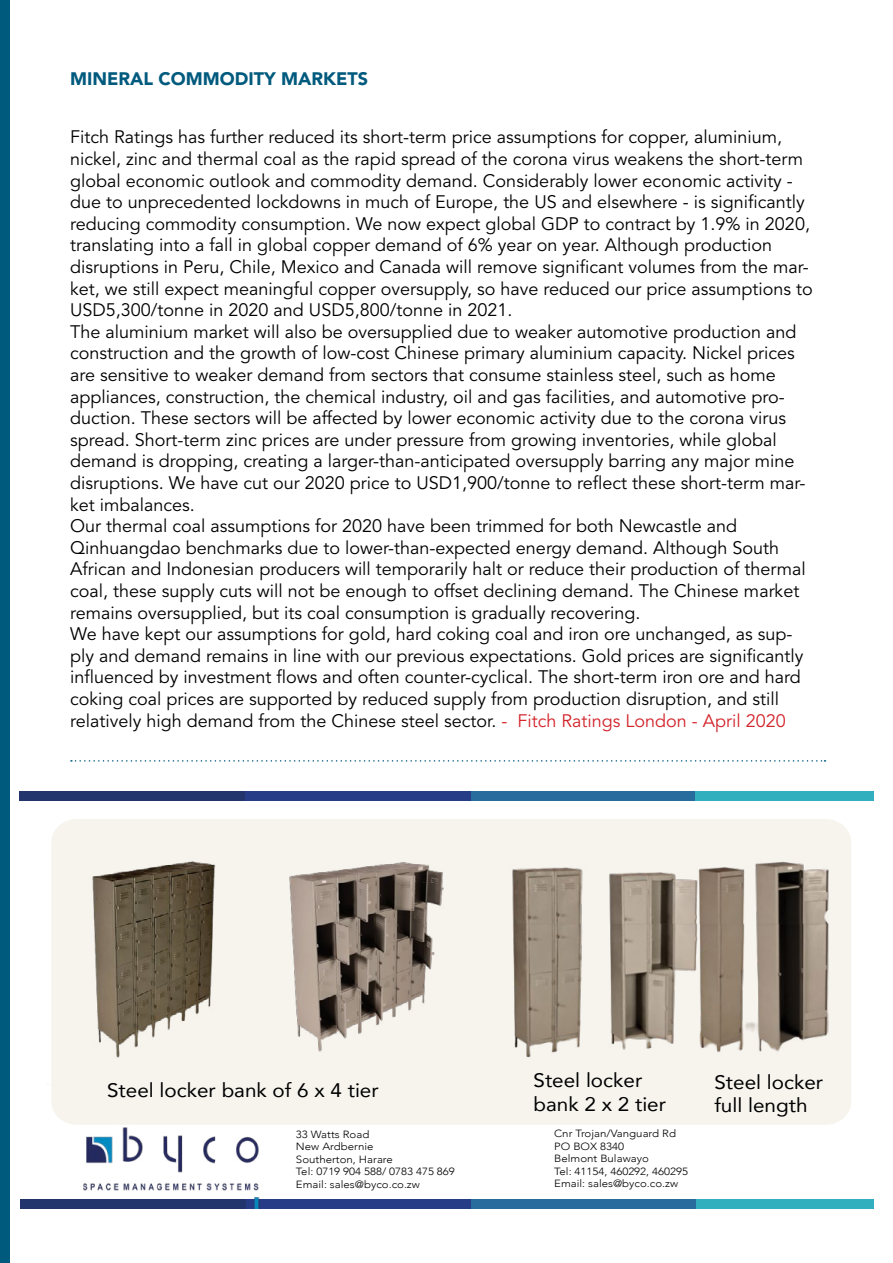
<style>
.page{position:relative;width:893px;height:1263px;background:#fff}
.page>*{position:absolute;margin:0;border:0;box-sizing:border-box;transform-origin:0 0}
.t1{font:19.5px/23.5px "Avenir";color:#000;scale:1.06 1}
.t2{font:18px/21.6px "Avenir LT Std";color:#000}
.t3{font:900 18px "Avenir LT Std";color:#005a7d}
.t4{font:300 10.5px/12.6px "Avenir";color:#000;scale:1.1 1}
.s1{color:#d2232a}
</style>
<div class="page">
<div style="left:0;top:0;width:10px;height:1263px;background:#005a7d"></div>
<svg style="left:71px;top:760px;width:754px;height:2px"></svg>
<div style="left:51px;top:819px;width:800px;height:306px;background:#f7f4ee;border-radius:24px"></div>
<img style="left:297px;top:862px;width:147px;height:190px">
<img style="left:512px;top:861px;width:317px;height:197px">
<img style="left:92px;top:861px;width:205px;height:197px">
<div style="left:20px;top:791px;width:225px;height:9px;background:#23356d"></div>
<div style="left:245px;top:791px;width:226px;height:9px;background:#273c86"></div>
<div style="left:471px;top:791px;width:225px;height:9px;background:#286c9e"></div>
<div style="left:695px;top:791px;width:178px;height:9px;background:#31afbe"></div>
<div style="left:20px;top:1199px;width:226px;height:10px;background:#23356d"></div>
<div style="left:246px;top:1199px;width:226px;height:10px;background:#273c86"></div>
<div style="left:472px;top:1199px;width:225px;height:10px;background:#286c9e"></div>
<div style="left:696px;top:1199px;width:177px;height:10px;background:#31afbe"></div>
<img style="left:47px;top:1084px;width:213px;height:125px">
<p class="t3" style="left:70px;top:68px;width:299px">MINERAL COMMODITY MARKETS</p>
<p class="t2" style="left:70px;top:127px;width:744px">Fitch Ratings has further reduced its short-term price assumptions for copper, aluminium, nickel, zinc and thermal coal as the rapid spread of the corona virus weakens the short-term global economic outlook and commodity demand. Considerably lower economic activity - due to unprecedented lockdowns in much of Europe, the US and elsewhere - is significantly reducing commodity consumption. We now expect global GDP to contract by 1.9% in 2020, translating into a fall in global copper demand of 6% year on year. Although production disruptions in Peru, Chile, Mexico and Canada will remove significant volumes from the mar&shy;ket, we still expect meaningful copper oversupply, so have reduced our price assumptions to USD5,300/tonne in 2020 and USD5,800/tonne in 2021.<br>The aluminium market will also be oversupplied due to weaker automotive production and construction and the growth of low-cost Chinese primary aluminium capacity. Nickel prices are sensitive to weaker demand from sectors that consume stainless steel, such as home appliances, construction, the chemical industry, oil and gas facilities, and automotive pro&shy;duction. These sectors will be affected by lower economic activity due to the corona virus spread. Short-term zinc prices are under pressure from growing inventories, while global demand is dropping, creating a larger-than-anticipated oversupply barring any major mine disruptions. We have cut our 2020 price to USD1,900/tonne to reflect these short-term mar&shy;ket imbalances.<br>Our thermal coal assumptions for 2020 have been trimmed for both Newcastle and Qinhuangdao benchmarks due to lower-than-expected energy demand. Although South African and Indonesian producers will temporarily halt or reduce their production of thermal coal, these supply cuts will not be enough to offset declining demand. The Chinese market remains oversupplied, but its coal consumption is gradually recovering.<br>We have kept our assumptions for gold, hard coking coal and iron ore unchanged, as sup&shy;ply and demand remains in line with our previous expectations. Gold prices are significantly influenced by investment flows and often counter-cyclical. The short-term iron ore and hard coking coal prices are supported by reduced supply from production disruption, and still relatively high demand from the Chinese steel sector. <span class="s1">- Fitch Ratings London - April 2020</span></p>
<p class="t1" style="left:107px;top:1078px;width:258px">Steel locker bank of 6 x 4 tier</p>
<p class="t1" style="left:533px;top:1068px;width:127px">Steel locker bank 2 x 2 tier</p>
<p class="t1" style="left:714px;top:1069px;width:104px">Steel locker full length</p>
<p class="t4" style="left:296px;top:1128px;width:146px">33 Watts Road<br>New Ardbernie<br>Southerton, Harare<br>Tel: 0719 904 588/ 0783 475 869<br>Email: sales@byco.co.zw</p>
<p class="t4" style="left:554px;top:1127px;width:123px">Cnr Trojan/Vanguard Rd<br>PO BOX 8340<br>Belmont Bulawayo<br>Tel: 41154, 460292, 460295<br>Email: sales@byco.co.zw</p>
</div>
